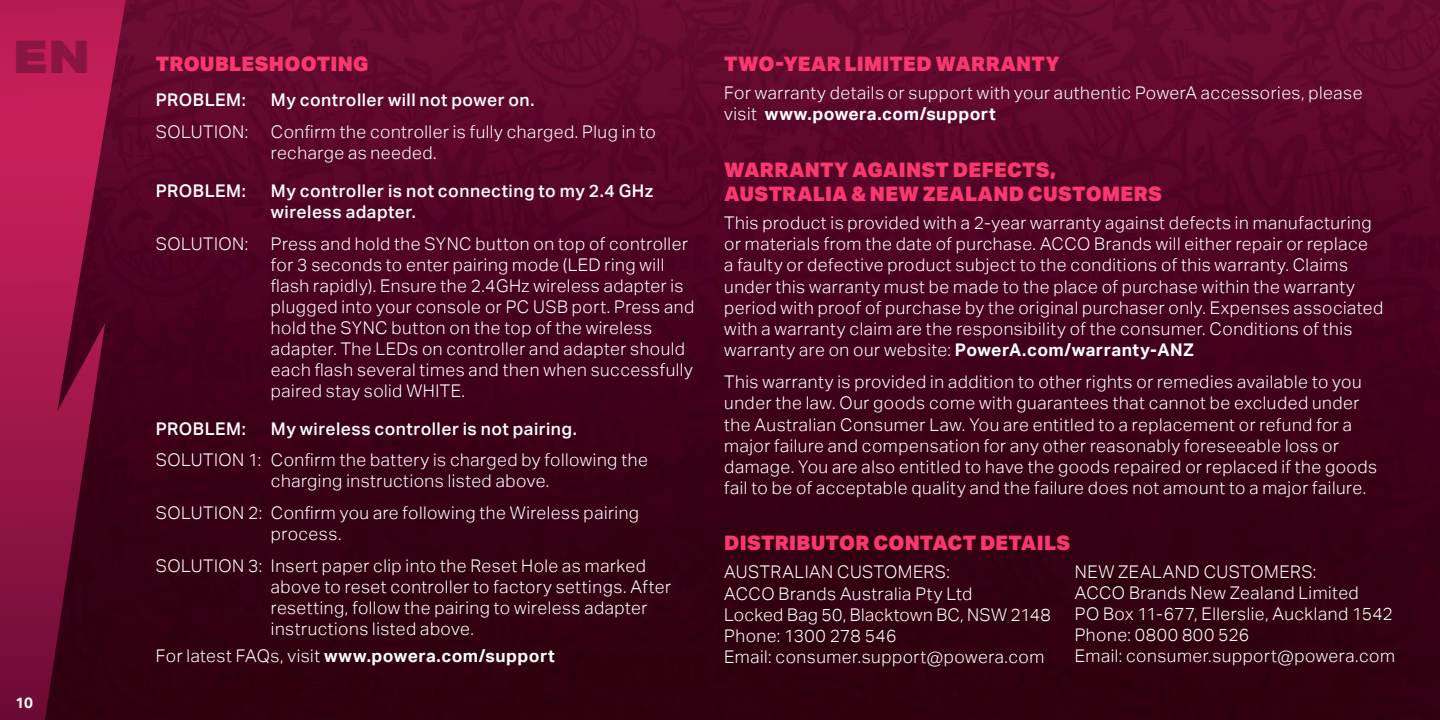
<style>
.page{position:relative;width:1440px;height:720px;background:#fff}
.page>*{position:absolute;margin:0;border:0;box-sizing:border-box;transform-origin:0 0}
.t1{font:900 45px "Aktiv Grotesk Ex";color:#891642}
.t2{font:900 20px/24.2px "Aktiv Grotesk";letter-spacing:.015em;color:#fa3870}
.t3{font:300 17.5px/21px "Aktiv Grotesk";letter-spacing:.03em;color:#fff}
.t4{font:500 17.5px/21px "Aktiv Grotesk";letter-spacing:.03em;color:#fff}
.t5{font:700 17.5px "Aktiv Grotesk";letter-spacing:.025em;color:#fff}
.t6{font:700 15px "Aktiv Grotesk";color:#fff}
.s1{font-weight:300}
.s2{font-weight:700}
</style>
<div class="page">
<img style="left:126px;top:0;width:1314px;height:720px">
<svg style="left:0;top:0;width:126px;height:720px;background:#85103b"></svg>
<h1 class="t1" style="left:13px;top:27px;width:79px">EN</h1>
<p class="t6" style="left:15px;top:694px;width:19px">10</p>
<p class="t2" style="left:156px;top:51px;width:214px">TROUBLESHOOTING</p>
<p class="t4" style="left:156px;top:90px;width:91px">PROBLEM:</p>
<p class="t4" style="left:271px;top:90px;width:265px">My controller will not power on.</p>
<p class="t3" style="left:156px;top:121px;width:94px">SOLUTION:</p>
<p class="t3" style="left:271px;top:121px;width:386px">Confirm the controller is fully charged. Plug in to recharge as needed.</p>
<p class="t4" style="left:156px;top:180px;width:91px">PROBLEM:</p>
<p class="t4" style="left:271px;top:180px;width:384px">My controller is not connecting to my 2.4 GHz wireless adapter.</p>
<p class="t3" style="left:156px;top:233px;width:94px">SOLUTION:</p>
<p class="t3" style="left:271px;top:233px;width:425px">Press and hold the SYNC button on top of controller for 3 seconds to enter pairing mode (LED ring will flash rapidly). Ensure the 2.4GHz wireless adapter is plugged into your console or PC USB port. Press and hold the SYNC button on the top of the wireless adapter. The LEDs on controller and adapter should each flash several times and then when successfully paired stay solid WHITE.</p>
<p class="t4" style="left:156px;top:418px;width:91px">PROBLEM:</p>
<p class="t4" style="left:271px;top:418px;width:308px">My wireless controller is not pairing.</p>
<p class="t3" style="left:271px;top:450px;width:378px;text-indent:-115px">SOLUTION 1: Confirm the battery is charged by following the charging instructions listed above.</p>
<p class="t3" style="left:271px;top:502px;width:370px;text-indent:-115px">SOLUTION 2: Confirm you are following the Wireless pairing process.</p>
<p class="t3" style="left:271px;top:555px;width:402px;text-indent:-115px">SOLUTION 3: Insert paper clip into the Reset Hole as marked above to reset controller to factory settings. After resetting, follow the pairing to wireless adapter instructions listed above.</p>
<p class="t5" style="left:156px;top:646px;width:400px"><span class="s1">For latest FAQs, visit</span> www.powera.com/support</p>
<p class="t2" style="left:724px;top:51px;width:337px">TWO-YEAR LIMITED WARRANTY</p>
<p class="t3" style="left:724px;top:83px;width:640px">For warranty details or support with your authentic PowerA accessories, please visit <span class="s2">www.powera.com/support</span></p>
<p class="t2" style="left:724px;top:157px;width:439px">WARRANTY AGAINST DEFECTS,<br>AUSTRALIA &amp; NEW ZEALAND CUSTOMERS</p>
<p class="t3" style="left:724px;top:212px;width:661px">This product is provided with a 2-year warranty against defects in manufacturing or materials from the date of purchase. ACCO Brands will either repair or replace<br>a faulty or defective product subject to the conditions of this warranty. Claims under this warranty must be made to the place of purchase within the warranty period with proof of purchase by the original purchaser only. Expenses associated with a warranty claim are the responsibility of the consumer. Conditions of this warranty are on our website: <span class="s2">PowerA.com/warranty-ANZ</span></p>
<p class="t3" style="left:724px;top:371px;width:654px">This warranty is provided in addition to other rights or remedies available to you under the law. Our goods come with guarantees that cannot be excluded under the Australian Consumer Law. You are entitled to a replacement or refund for a major failure and compensation for any other reasonably foreseeable loss or damage. You are also entitled to have the goods repaired or replaced if the goods fail to be of acceptable quality and the failure does not amount to a major failure.</p>
<p class="t2" style="left:724px;top:530px;width:348px">DISTRIBUTOR CONTACT DETAILS</p>
<p class="t3" style="left:724px;top:562px;width:328px">AUSTRALIAN CUSTOMERS:<br>ACCO Brands Australia Pty Ltd<br>Locked Bag 50, Blacktown BC, NSW 2148<br>Phone: 1300 278 546<br>Email: consumer.support@powera.com</p>
<p class="t3" style="left:1075px;top:562px;width:322px">NEW ZEALAND CUSTOMERS:<br>ACCO Brands New Zealand Limited<br>PO Box 11-677, Ellerslie, Auckland 1542<br>Phone: 0800 800 526<br>Email: consumer.support@powera.com</p>
</div>
